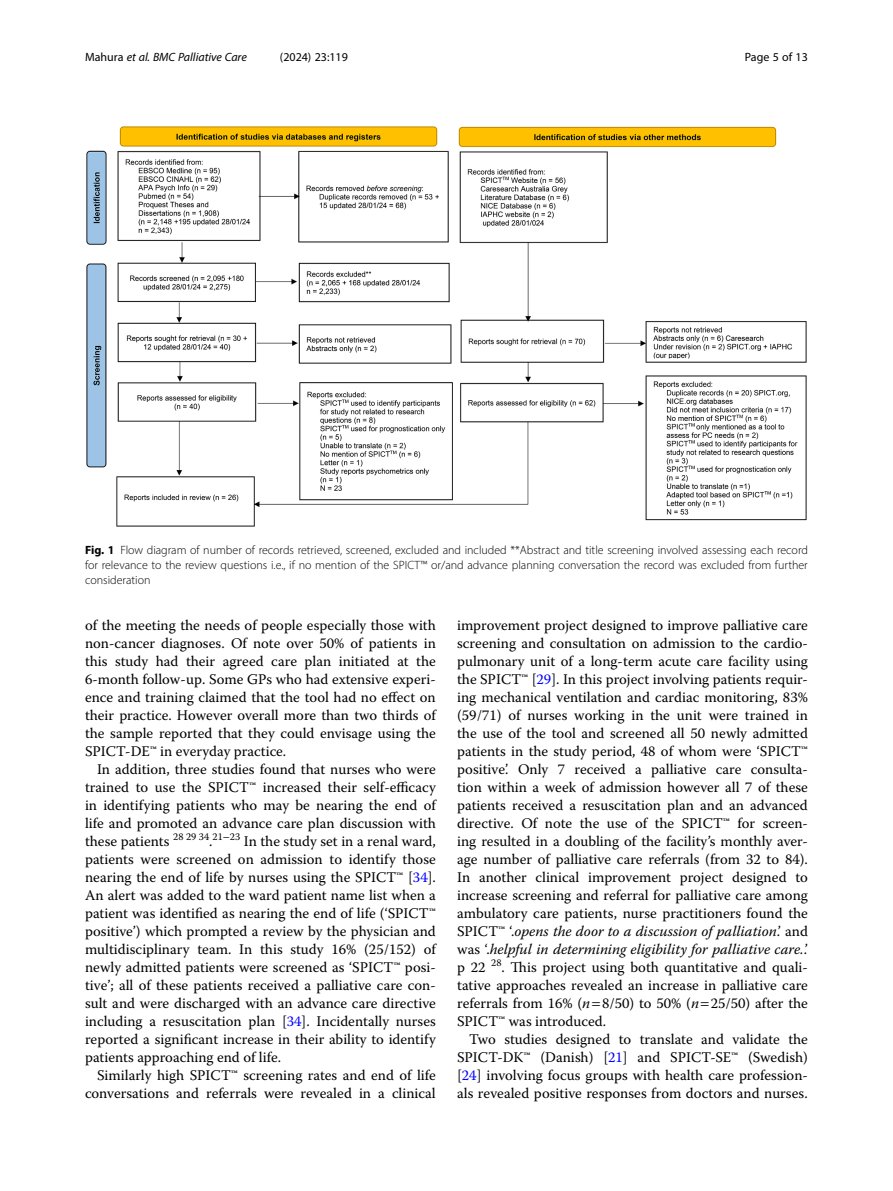
<style>
.page{position:relative;width:893px;height:1191px;background:#fff}
.page>*{position:absolute;margin:0;border:0;box-sizing:border-box;transform-origin:0 0}
.Body_Text_Indent{font:14.7px/18px "Warnock Pro";color:#000;text-align:justify}
.Figure_Caption{font:300 12px/15px "Myriad Pro";color:#000;text-align:justify}
.t1{font:italic 12px "Myriad Pro";color:#000}
.t2{font:12px "Myriad Pro";color:#000}
.s1{font-style:normal}
.s2{font-weight:700}
.s3{color:#00f}
.s4{font-style:italic}
</style>
<div class="page">
<img style="left:87px;top:126px;width:719px;height:400px">
<p class="t1" style="left:85px;top:50px;width:163px"><span class="s1">Mahura</span> et al. BMC Palliative Care</p>
<p class="t2" style="left:280px;top:50px;width:70px">(2024) 23:119</p>
<p class="t2" style="left:745px;top:50px;width:65px">Page 5 of 13</p>
<p class="Figure_Caption" style="left:85px;top:542px;width:724px"><span class="s2">Fig. 1</span> Flow diagram of number of records retrieved, screened, excluded and included **Abstract and title screening involved assessing each record for relevance to the review questions i.e., if no mention of the SPICT™ or/and advance planning conversation the record was excluded from further consideration</p>
<p class="Body_Text_Indent" style="left:85px;top:616px;width:352px">of the meeting the needs of people especially those with non-cancer diagnoses. Of note over 50% of patients in this study had their agreed care plan initiated at the 6-month follow-up. Some GPs who had extensive experi&shy;ence and training claimed that the tool had no effect on their practice. However overall more than two thirds of the sample reported that they could envisage using the SPICT-DE™ in everyday practice.</p>
<p class="Body_Text_Indent" style="left:85px;top:760px;width:352px;text-indent:12px">In addition, three studies found that nurses who were trained to use the SPICT™ increased their self-efficacy in identifying patients who may be nearing the end of life and promoted an advance care plan discussion with these patients <sup>28</sup> <sup>29</sup> <sup>34</sup>.<sup>21</sup><sup>−</sup><sup>23</sup> In the study set in a renal ward, patients were screened on admission to identify those nearing the end of life by nurses using the SPICT™ [<span class="s3">34</span>].<br>An alert was added to the ward patient name list when a patient was identified as nearing the end of life (‘SPICT™ positive’) which prompted a review by the physician and multidisciplinary team. In this study 16% (25/152) of newly admitted patients were screened as ‘SPICT™ posi&shy;tive’; all of these patients received a palliative care con&shy;sult and were discharged with an advance care directive including a resuscitation plan [<span class="s3">34</span>]. Incidentally nurses reported a significant increase in their ability to identify patients approaching end of life.</p>
<p class="Body_Text_Indent" style="left:85px;top:1066px;width:352px;text-align:right">Similarly high SPICT™ screening rates and end of life conversations and referrals were revealed in a clinical</p>
<p class="Body_Text_Indent" style="left:457px;top:616px;width:352px">improvement project designed to improve palliative care screening and consultation on admission to the cardio&shy;pulmonary unit of a long-term acute care facility using the SPICT™ [<span class="s3">29</span>]. In this project involving patients requir&shy;ing mechanical ventilation and cardiac monitoring, 83% (59/71) of nurses working in the unit were trained in the use of the tool and screened all 50 newly admitted patients in the study period, 48 of whom were ‘SPICT™ positive’. Only 7 received a palliative care consulta&shy;tion within a week of admission however all 7 of these patients received a resuscitation plan and an advanced directive. Of note the use of the SPICT™ for screen&shy;ing resulted in a doubling of the facility’s monthly aver&shy;age number of palliative care referrals (from 32 to 84).<br>In another clinical improvement project designed to increase screening and referral for palliative care among ambulatory care patients, nurse practitioners found the SPICT™ ‘.<span class="s4">opens the door to a discussion of palliation</span>.’ and was ‘.<span class="s4">helpful in determining eligibility for palliative care.</span>.’ p 22 <sup>28</sup>. This project using both quantitative and quali&shy;tative approaches revealed an increase in palliative care referrals from 16% (<span class="s4">n</span> 8/50) to 50% (<span class="s4">n</span> 25/50) after the SPICT™ was introduced.</p>
<p class="Body_Text_Indent" style="left:457px;top:1030px;width:352px;text-indent:12px">Two studies designed to translate and validate the SPICT-DK™ (Danish) [<span class="s3">21</span>] and SPICT-SE™ (Swedish) [<span class="s3">24</span>] involving focus groups with health care profession&shy;als revealed positive responses from doctors and nurses.</p>
</div>
